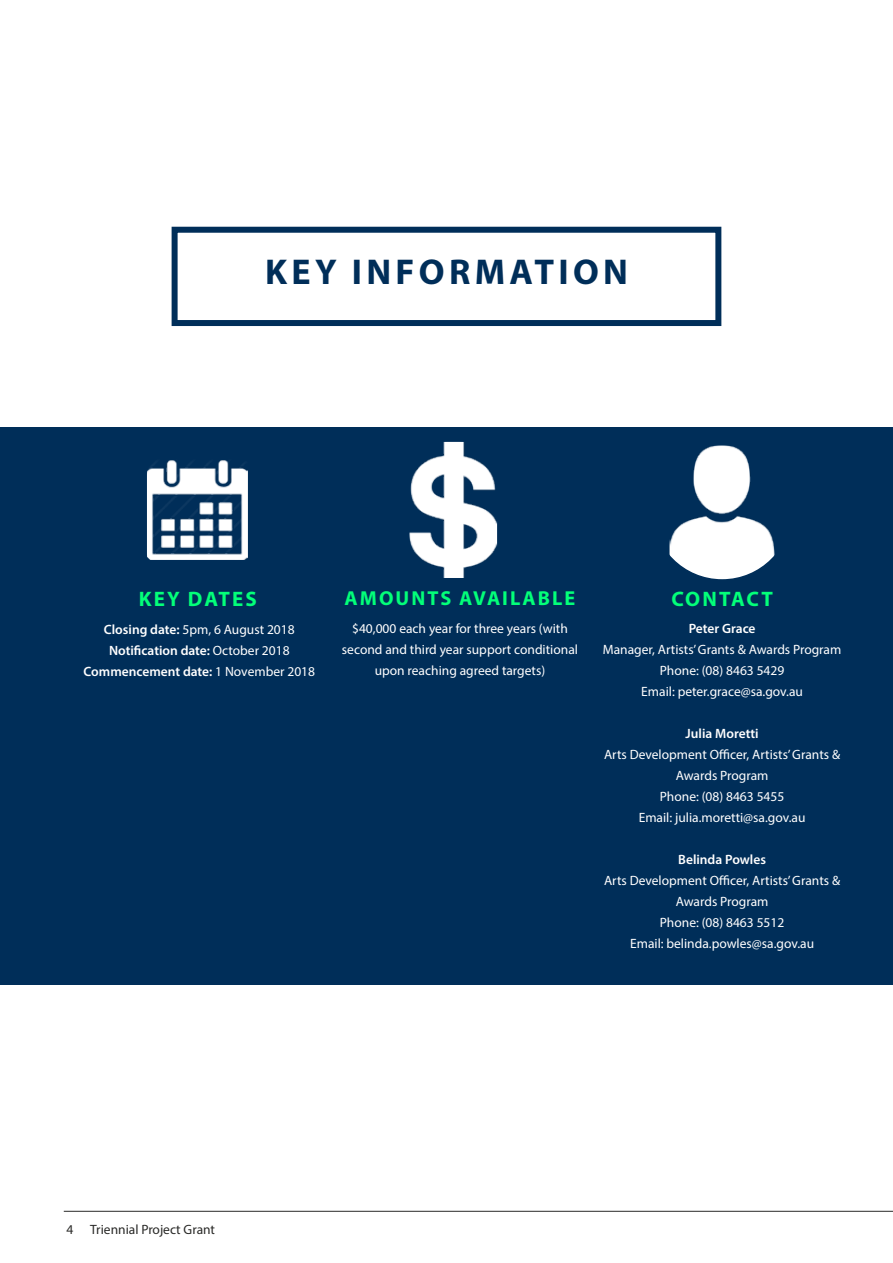
<style>
.page{position:relative;width:893px;height:1263px;background:#fff}
.page>*{position:absolute;margin:0;border:0;box-sizing:border-box;transform-origin:0 0}
.t1{font:700 36px "Myriad Pro";letter-spacing:.12em;color:#002e59}
.t2{font:700 21px "Myriad Pro";letter-spacing:.1em;color:#03ff79}
.t3{font:700 20.25px "Myriad Pro";letter-spacing:.1em;color:#03ff79}
.t4{font:13.5px/21px "Myriad Pro";color:#fff;text-align:center}
.t5{font:600 13.5px/21px "Myriad Pro";color:#fff;text-align:center}
.t6{font:13.5px "Myriad Pro";color:#292927}
.s1{font-weight:400}
</style>
<div class="page">
<div style="left:0;top:428px;width:893px;height:557px;background:#002e59"></div>
<img style="left:147px;top:460px;width:101px;height:100px">
<img style="left:409px;top:442px;width:88px;height:136px">
<img style="left:669px;top:446px;width:106px;height:132px">
<div style="left:172px;top:227px;width:549px;height:99px;border:6px solid #002e59"></div>
<hr style="left:64px;top:1211px;width:829px;height:1px;background:#292927">
<h1 class="t1" style="left:265px;top:249px;width:364px">KEY INFORMATION</h1>
<h2 class="t2" style="left:139px;top:585px;width:119px">KEY DATES</h2>
<h3 class="t3" style="left:345px;top:585px;width:232px">AMOUNTS AVAILABLE</h3>
<h2 class="t2" style="left:671px;top:585px;width:103px">CONTACT</h2>
<p class="t5" style="left:84px;top:618px;width:233px">Closing date: <span class="s1">5pm, 6 August 2018<br></span>Notification date: <span class="s1">October 2018<br></span>Commencement date: <span class="s1">1 November 2018</span></p>
<p class="t4" style="left:342px;top:617px;width:238px">$40,000 each year for three years (with second and third year support conditional upon reaching agreed targets)</p>
<p class="t5" style="left:689px;top:617px;width:68px">Peter Grace</p>
<p class="t4" style="left:603px;top:638px;width:240px">Manager, Artists’ Grants &amp; Awards Program<br>Phone: (08) 8463 5429<br>Email: peter.grace@sa.gov.au</p>
<p class="t5" style="left:686px;top:722px;width:74px">Julia Moretti</p>
<p class="t4" style="left:604px;top:743px;width:238px">Arts Development Officer, Artists’ Grants &amp;<br>Awards Program<br>Phone: (08) 8463 5455<br>Email: julia.moretti@sa.gov.au</p>
<p class="t5" style="left:678px;top:848px;width:89px">Belinda Powles</p>
<p class="t4" style="left:604px;top:869px;width:238px">Arts Development Officer, Artists’ Grants &amp;<br>Awards Program<br>Phone: (08) 8463 5512<br>Email: belinda.powles@sa.gov.au</p>
<p class="t6" style="left:67px;top:1221px;width:150px">4 Triennial Project Grant</p>
</div>
